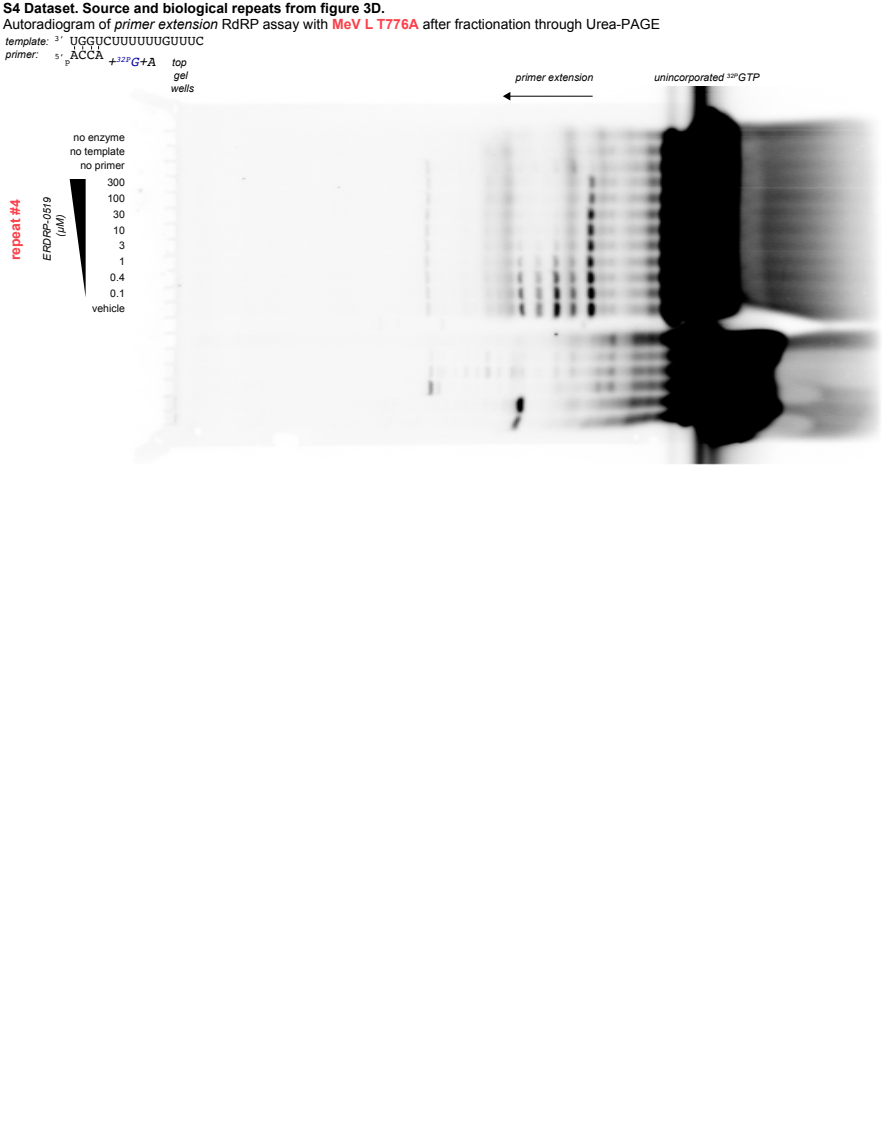
<style>
.page{position:relative;width:882px;height:1134px;background:#fff}
.page>*{position:absolute;margin:0;border:0;box-sizing:border-box;transform-origin:0 0}
.t1{font:14px/16.8px "Arial";color:#000}
.t2{font:14px "Courier";color:#070606}
.t3{font:700 14px "Arial";color:#fa414b}
.t4{font:italic 14px "Courier";color:#000}
.t5{font:italic 10.5px/12.6px "Arial";color:#000}
.t6{font:10.5px "Arial";color:#070606}
.t7{font:italic 10.5px/12.8px "Arial";letter-spacing:-.005em;color:#070606}
.t8{font:8.22px "Courier";color:#070606}
.t9{font:italic 6.12px "Arial";color:#000}
.s1{font-weight:700}
.s2{font-style:italic}
.s3{font-weight:700;color:#fa414b}
.s4{color:#0505a5}
.s5{font-size:10.5px}
</style>
<div class="page">
<svg style="left:70px;top:179px;width:16px;height:118px"></svg>
<img style="left:138px;top:87px;width:743px;height:378px">
<hr style="left:509px;top:96px;width:84px;height:1px;background:#000">
<svg style="left:503px;top:92px;width:7px;height:9px"></svg>
<p class="t1" style="left:3px;top:-1px;width:658px"><span class="s1">S</span><span class="s1">4</span> <span class="s1">Dataset. Source and biological repeats from</span> <span class="s1">f</span><span class="s1">igure 3D.<br></span>Autoradiogram of <span class="s2">primer extension</span> RdRP assay with <span class="s3">MeV L T776A</span> after fractionation through Urea-PAGE</p>
<p class="t5" style="left:6px;top:35px;width:45px">template: primer:</p>
<p class="t2" style="left:55px;top:30px;width:151px"><sup>3’</sup> UGGUCUUUUUUGUUUC</p>
<p class="t8" style="left:55px;top:50px;width:11px">5’</p>
<p class="t2" style="left:65px;top:44px;width:40px"><sub>p</sub>ACCA</p>
<p class="t4" style="left:107px;top:51px;width:50px">+<sup>32P</sup><span class="s4">G</span>+A</p>
<p class="t5" style="left:171px;top:57px;width:25px;text-align:center">top gel wells</p>
<p class="t6" style="left:74px;top:131px;width:53px">no enzyme</p>
<p class="t6" style="left:70px;top:144px;width:56px">no template</p>
<p class="t6" style="left:80px;top:158px;width:46px">no primer</p>
<p class="t3" style="left:6px;top:260px;width:63px;rotate:-90deg">repeat #4</p>
<p class="t7" style="left:41px;top:237px;width:41px;text-indent:-24px;rotate:-90deg">ERDRP-0519 (µM)</p>
<p class="t6" style="left:107px;top:176px;width:19px">300</p>
<p class="t6" style="left:107px;top:192px;width:19px">100</p>
<p class="t6" style="left:113px;top:207px;width:13px">30</p>
<p class="t6" style="left:113px;top:223px;width:13px">10</p>
<p class="t6" style="left:119px;top:239px;width:7px">3</p>
<p class="t6" style="left:119px;top:255px;width:7px">1</p>
<p class="t6" style="left:110px;top:270px;width:16px">0.4</p>
<p class="t6" style="left:110px;top:286px;width:16px">0.1</p>
<p class="t6" style="left:92px;top:302px;width:34px">vehicle</p>
<p class="t5" style="left:516px;top:72px;width:79px">primer extension</p>
<p class="t9" style="left:727px;top:72px;width:34px">32P<span class="s5">GTP</span></p>
<p class="t5" style="left:654px;top:72px;width:72px">unincorporated</p>
</div>
